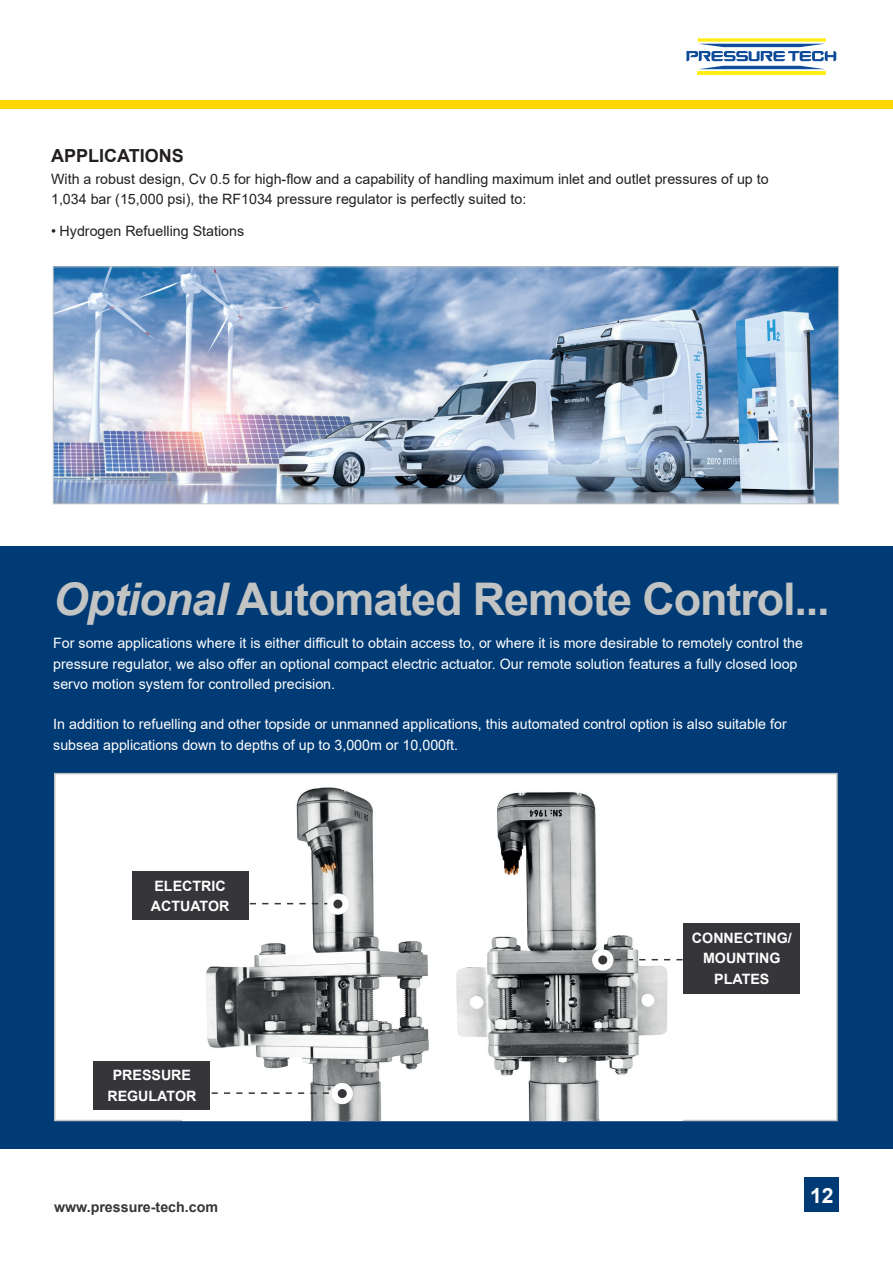
<style>
.page{position:relative;width:893px;height:1263px;background:#fff}
.page>*{position:absolute;margin:0;border:0;box-sizing:border-box;transform-origin:0 0}
.t1{font:700 45px "Arial";letter-spacing:-.025em;color:#c2c3c3}
.t2{font:700 21px "Arial";color:#fff}
.t3{font:700 18px "Arial";color:#231f20}
.t4{font:14.25px/20.2px "Arial";color:#fff}
.t5{font:14.25px/20.2px "Arial";color:#231f20}
.t6{font:700 14.25px/20.2px "Arial";color:#fff;text-align:center}
.t7{font:700 14.25px "Arial";color:#363539}
.s1{font-style:italic}
</style>
<div class="page">
<div style="left:0;top:100px;width:893px;height:8px;background:#fed702"></div>
<img style="left:55px;top:268px;width:782px;height:234px">
<div style="left:53px;top:266px;width:786px;height:238px;border:1px solid #c2c3c3"></div>
<div style="left:0;top:546px;width:893px;height:602px;background:#003b75"></div>
<div style="left:54px;top:773px;width:784px;height:348px;background:#fff"></div>
<img style="left:183px;top:776px;width:499px;height:345px">
<svg style="left:250px;top:903px;width:77px;height:1px"></svg>
<div style="left:327px;top:893px;width:22px;height:22px;background:#fff;border-radius:50%"></div>
<div style="left:333px;top:899px;width:9px;height:9px;background:#363539;border-radius:50%"></div>
<div style="left:132px;top:871px;width:116px;height:48px;background:#363539"></div>
<svg style="left:614px;top:959px;width:70px;height:1px"></svg>
<div style="left:592px;top:949px;width:21px;height:22px;background:#fff;border-radius:50%"></div>
<div style="left:598px;top:955px;width:9px;height:9px;background:#363539;border-radius:50%"></div>
<div style="left:684px;top:924px;width:116px;height:70px;background:#363539"></div>
<svg style="left:212px;top:1092px;width:120px;height:2px"></svg>
<div style="left:332px;top:1083px;width:21px;height:21px;background:#fff;border-radius:50%"></div>
<div style="left:338px;top:1089px;width:9px;height:9px;background:#363539;border-radius:50%"></div>
<div style="left:94px;top:1061px;width:116px;height:48px;background:#363539"></div>
<div style="left:805px;top:1178px;width:34px;height:34px;background:#003b75"></div>
<svg style="left:686px;top:38px;width:150px;height:31px"></svg>
<hr style="left:698px;top:71px;width:128px;height:4px;background:#ffef16">
<p class="t3" style="left:51px;top:143px;width:134px">APPLICATIONS</p>
<p class="t5" style="left:51px;top:168px;width:719px">With a robust design, Cv 0.5 for high-flow and a capability of handling maximum inlet and outlet pressures of up to<br>1,034 bar (15,000 psi), the RF1034 pressure regulator is perfectly suited to:</p>
<p class="t5" style="left:51px;top:221px;width:195px">• Hydrogen Refuelling Stations</p>
<h1 class="t1" style="left:53px;top:568px;width:778px"><span class="s1">Optional</span> Automated Remote Control...</h1>
<p class="t4" style="left:53px;top:633px;width:751px">For some applications where it is either difficult to obtain access to, or where it is more desirable to remotely control the pressure regulator, we also offer an optional compact electric actuator. Our remote solution features a fully closed loop servo motion system for controlled precision.</p>
<p class="t4" style="left:53px;top:714px;width:735px">In addition to refuelling and other topside or unmanned applications, this automated control option is also suitable for subsea applications down to depths of up to 3,000m or 10,000ft.</p>
<p class="t6" style="left:151px;top:876px;width:80px;text-align:left">ELECTRIC<br>ACTUATOR</p>
<p class="t6" style="left:107px;top:1065px;width:90px">PRESSURE<br>REGULATOR</p>
<p class="t7" style="left:54px;top:1197px;width:166px">www.pressure-tech.com</p>
<p class="t6" style="left:692px;top:928px;width:101px">CONNECTING/<br>MOUNTING<br>PLATES</p>
<h2 class="t2" style="left:810px;top:1180px;width:25px">12</h2>
</div>
